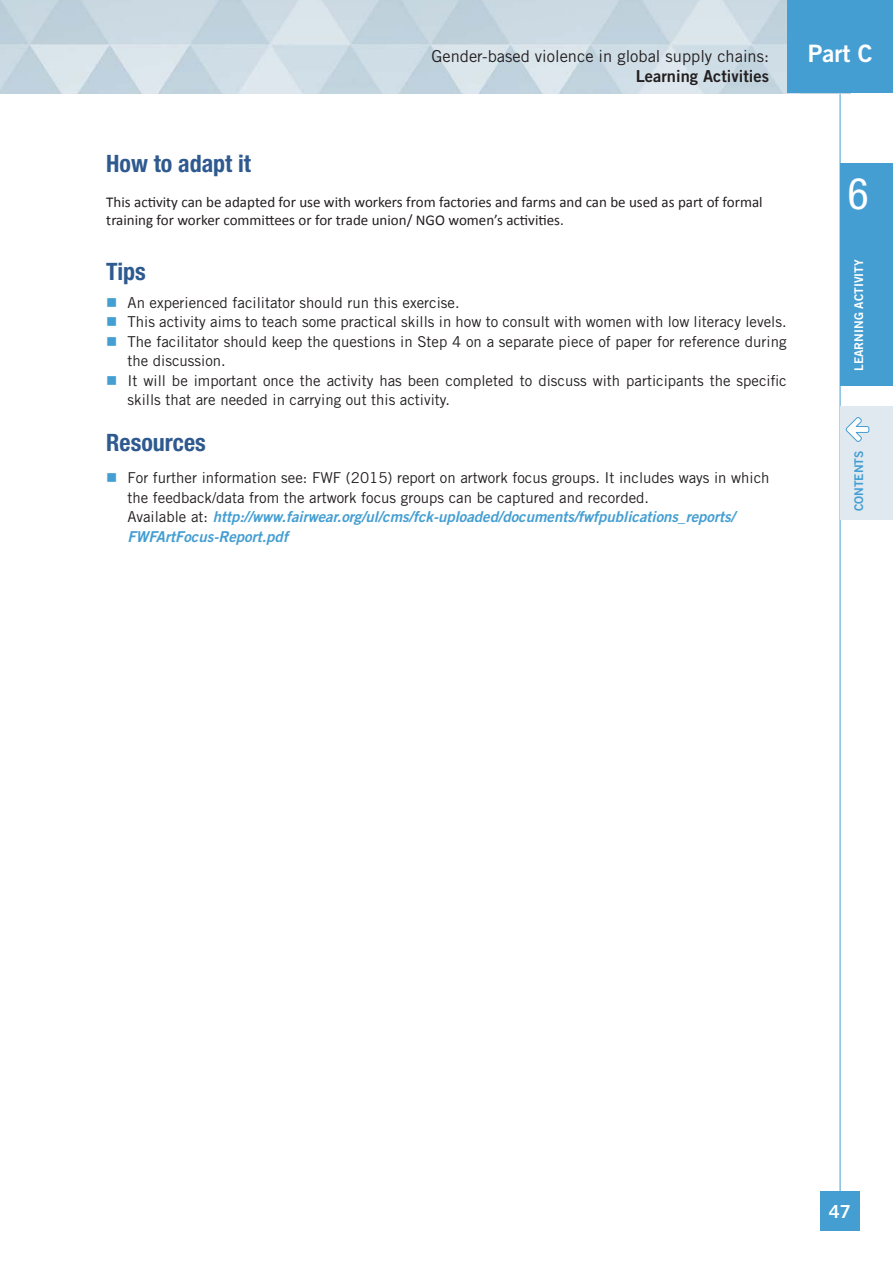
<style>
.page{position:relative;width:893px;height:1263px;background:#fff}
.page>*{position:absolute;margin:0;border:0;box-sizing:border-box;transform-origin:0 0}
.t1{font:condensed 43.5px "Helvetica Neue";color:#fff}
.t2{font:700 condensed 24px "Helvetica Neue";color:#2f5a8f}
.t3{font:24px "Trade Gothic Bold Two";color:#fff}
.t4{font:18px "Trade Gothic Bold Two";color:#fff}
.t5{font:16.5px "Trade Gothic";color:#231f20}
.t6{font:16.5px "Trade Gothic Bold Two";color:#231f20}
.t7{font:15px/19.5px "Trade Gothic";color:#231f20}
.t8{font:15px/18px "Calibri";color:#231f20}
.t9{font:italic 15px/19.5px "Trade Gothic Bold Two";color:#449ed2}
.t10{font:12px "Trade Gothic Bold Two";color:#fff}
.t11{font:12px "Trade Gothic Bold Two";color:#449ed2}
.s1{font-family:"Trade Gothic";font-style:normal;color:#231f20}
</style>
<div class="page">
<div style="left:821px;top:1191px;width:39px;height:39px;background:#449ed2"></div>
<hr style="left:840px;top:0;width:1px;height:1192px;background:#449ed2">
<img style="left:0;top:0;width:787px;height:93px">
<div style="left:787px;top:0;width:106px;height:93px;background:#449ed2"></div>
<div style="left:840px;top:163px;width:53px;height:223px;background:#449ed2"></div>
<div style="left:840px;top:407px;width:53px;height:113px;background:#e0e9f0"></div>
<svg style="left:845px;top:417px;width:25px;height:25px"></svg>
<p class="t5" style="left:431px;top:46px;width:339px">Gender-based violence in global supply chains:</p>
<h2 class="t3" style="left:808px;top:38px;width:66px">Part C</h2>
<p class="t6" style="left:636px;top:66px;width:135px">Learning Activities</p>
<h2 class="t2" style="left:106px;top:149px;width:146px">How to adapt it</h2>
<p class="t8" style="left:106px;top:193px;width:658px">This activity can be adapted for use with workers from factories and farms and can be used as part of formal training for worker committees or for trade union/ NGO women’s activities.</p>
<h2 class="t2" style="left:106px;top:257px;width:41px">Tips</h2>
<p class="t7" style="left:128px;top:292px;width:661px">An experienced facilitator should run this exercise.<br>This activity aims to teach some practical skills in how to consult with women with low literacy levels.<br>The facilitator should keep the questions in Step 4 on a separate piece of paper for reference during the discussion.<br>It will be important once the activity has been completed to discuss with participants the specific skills that are needed in carrying out this activity.</p>
<h2 class="t2" style="left:106px;top:428px;width:101px">Resources</h2>
<p class="t7" style="left:128px;top:468px;width:643px">For further information see: FWF (2015) report on artwork focus groups. It includes ways in which the feedback/data from the artwork focus groups can be captured and recorded.</p>
<p class="t9" style="left:128px;top:507px;width:609px"><span class="s1">Available at:</span> http://www.fairwear.org/ul/cms/fck-uploaded/documents/fwfpublications_reports/<br>FWFArtFocus-Report.pdf</p>
<h1 class="t1" style="left:848px;top:168px;width:22px">6</h1>
<p class="t10" style="left:851px;top:371px;width:113px;rotate:-90deg">LEARNING ACTIVITY</p>
<p class="t11" style="left:851px;top:511px;width:62px;rotate:-90deg">CONTENTS</p>
<p class="t4" style="left:829px;top:1200px;width:23px">47</p>
</div>
